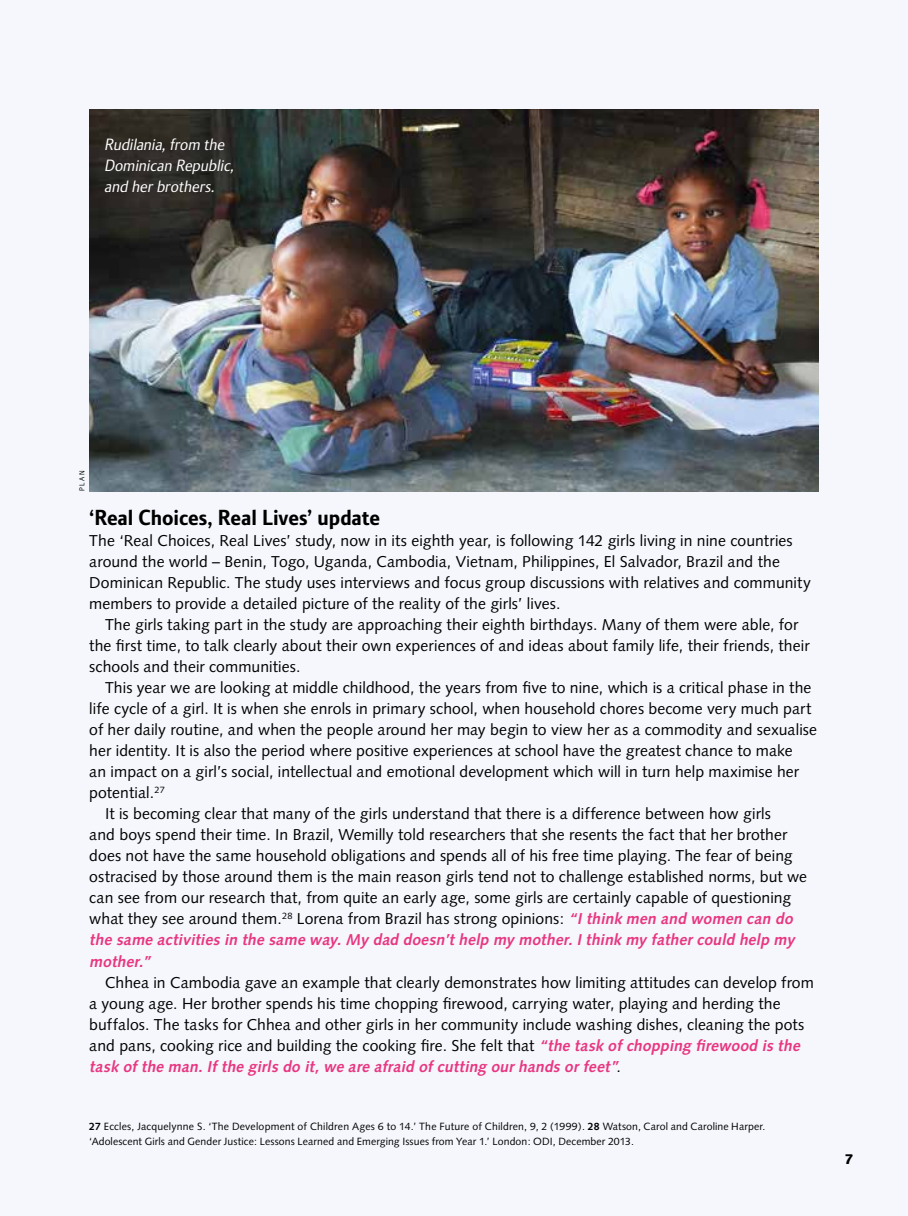
<style>
.page{position:relative;width:908px;height:1216px;background:#fff}
.page>*{position:absolute;margin:0;border:0;box-sizing:border-box;transform-origin:0 0}
.t1{font:700 21px "Plan";letter-spacing:-.005em;color:#000}
.t2{font:15.75px/21px "Syntax";letter-spacing:.005em;color:#000}
.t3{font:italic 700 15.75px "Syntax";color:#e83681}
.t4{font:italic 15.75px/21px "Plan Roman";color:#fff}
.t5{font:900 14px "Syntax";color:#000}
.t6{font:10.5px/15.8px "Syntax";letter-spacing:.015em;color:#000}
.t7{font:7px "Plan Roman";color:#000}
.s1{font-weight:700;font-style:italic;color:#e83681}
.s2{font-style:italic}
.s3{font-weight:700}
</style>
<div class="page">
<div style="left:0;top:0;width:908px;height:1215px;background:#f5f7fc"></div>
<img style="left:89px;top:109px;width:730px;height:382px">
<p class="t4" style="left:104px;top:134px;width:134px">Rudilania,from the<br>Dominican Republic, and herbrothers.</p>
<p class="t7" style="left:78px;top:491px;width:21px;rotate:-90deg">PLAN</p>
<h1 class="t1" style="left:89px;top:505px;width:292px">‘Real Choices, Real Lives’ update</h1>
<p class="t2" style="left:89px;top:530px;width:723px">The ‘Real Choices, Real Lives’ study, now in its eighth year, is following 142 girls living in nine countries around the world – Benin, Togo, Uganda, Cambodia, Vietnam, Philippines, El Salvador, Brazil and the Dominican Republic. The study uses interviews and focus group discussions with relatives and community members to provide a detailed picture of the reality of the girls’ lives.</p>
<p class="t2" style="left:89px;top:614px;width:722px;text-indent:16px">The girls taking part in the study are approaching their eighth birthdays. Many of them were able, for the first time, to talk clearly about their own experiences of and ideas about family life, their friends, their schools and their communities.</p>
<p class="t2" style="left:105px;top:677px;width:708px">This year we are looking at middle childhood, the years from five to nine, which is a critical phase in the</p>
<p class="t2" style="left:89px;top:698px;width:724px">life cycle of a girl. It is when she enrols in primary school, when household chores become very much part</p>
<p class="t2" style="left:89px;top:719px;width:729px">of her daily routine, and when the people around her may begin to view her as a commodity and sexualise</p>
<p class="t2" style="left:89px;top:740px;width:705px">her identity. It is also the period where positive experiences at school have the greatest chance to make</p>
<p class="t2" style="left:89px;top:761px;width:711px">an impact on a girl’s social, intellectual and emotional development which will in turn help maximise her</p>
<p class="t2" style="left:89px;top:782px;width:77px">potential.<sup>27</sup></p>
<p class="t2" style="left:105px;top:803px;width:667px">It is becoming clear that many of the girls understand that there is a difference between how girls</p>
<p class="t2" style="left:89px;top:824px;width:699px">and boys spend their time. In Brazil, Wemilly told researchers that she resents the fact that her brother</p>
<p class="t2" style="left:89px;top:845px;width:705px">does not have the same household obligations and spends all of his free time playing. The fear of being</p>
<p class="t2" style="left:89px;top:866px;width:719px">ostracised by those around them is the main reason girls tend not to challenge established norms, but we</p>
<p class="t2" style="left:89px;top:887px;width:703px">can see from our research that, from quite an early age, some girls are certainly capable of questioning</p>
<p class="t2" style="left:89px;top:908px;width:708px">what they see around them.<sup>28</sup> Lorena from Brazil has strong opinions: <span class="s1">“I think men and women can do</span></p>
<p class="t3" style="left:89px;top:931px;width:710px">the same activities in the same way. My dad doesn’t help my mother. I think my father could help my</p>
<p class="t3" style="left:89px;top:952px;width:66px">mother.”</p>
<p class="t2" style="left:89px;top:971px;width:726px;text-indent:16px">Chhea in Cambodia gave an example that clearly demonstrates how limiting attitudes can develop from a young age. Her brother spends his time chopping firewood, carrying water, playing and herding the buffalos. The tasks for Chhea and other girls in her community include washing dishes, cleaning the pots and pans, cooking rice and building the cooking fire. She felt that <span class="s1">“the task of chopping firewood is the task of the man. If the girls do it, we are afraid of cutting our hands or feet”</span><span class="s2">.</span></p>
<p class="t6" style="left:89px;top:1118px;width:677px"><span class="s3">27</span> Eccles, Jacquelynne S. ‘The Development of Children Ages 6 to 14.’ The Future of Children, 9, 2 (1999). <span class="s3">28</span> Watson, Carol and Caroline Harper. ‘Adolescent Girls and Gender Justice: Lessons Learned and Emerging Issues from Year 1.’ London: ODI, December 2013.</p>
<p class="t5" style="left:844px;top:1151px;width:11px">7</p>
</div>
